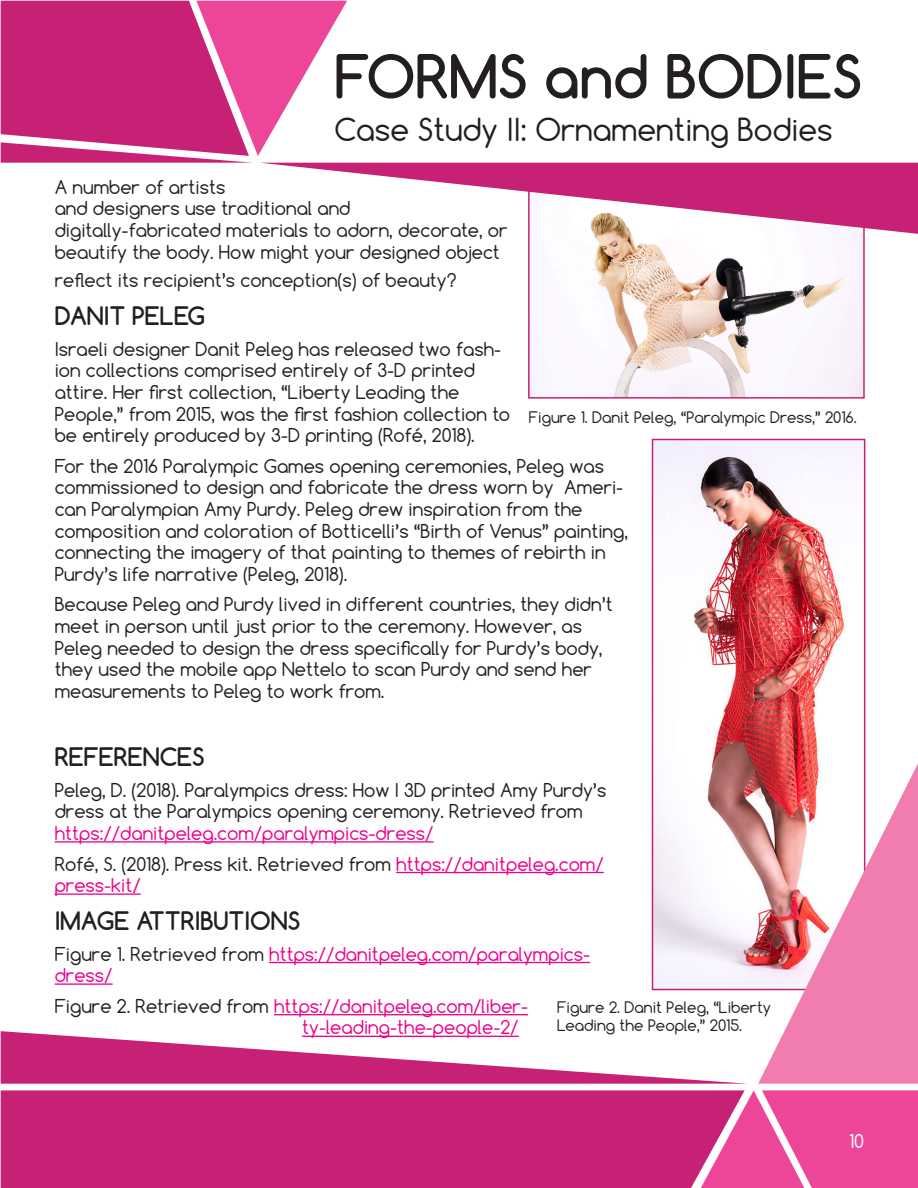
<style>
.page{position:relative;width:918px;height:1188px;background:#fff}
.page>*{position:absolute;margin:0;border:0;box-sizing:border-box;transform-origin:0 0}
.t1{font:700 57px "Comfortaa";color:#231f20}
.t2{font:30px "Comfortaa";color:#231f20}
.t3{font:700 24px "Comfortaa";color:#231f20}
.t4{font:18px/21.6px "Comfortaa";color:#231f20}
.t5{font:18px/21.6px "Comfortaa";color:#ed028c}
.t6{font:18px "Comfortaa";color:#fff}
.t7{font:15px/18px "Comfortaa";color:#231f20}
.s1{color:#231f20}
</style>
<div class="page">
<hr style="left:55px;top:841px;width:379px;height:2px;background:#ed028c">
<hr style="left:396px;top:872px;width:208px;height:1px;background:#ed028c">
<hr style="left:55px;top:893px;width:86px;height:2px;background:#ed028c">
<hr style="left:269px;top:962px;width:321px;height:1px;background:#ed028c">
<hr style="left:55px;top:983px;width:58px;height:2px;background:#ed028c">
<hr style="left:274px;top:1014px;width:254px;height:1px;background:#ed028c">
<img style="left:531px;top:234px;width:331px;height:162px">
<div style="left:528px;top:175px;width:337px;height:224px;border:2px solid #c72175"></div>
<img style="left:655px;top:442px;width:207px;height:545px">
<div style="left:652px;top:439px;width:213px;height:551px;border:2px solid #c72175"></div>
<svg style="left:263px;top:163px;width:655px;height:71px"></svg>
<svg style="left:1px;top:1px;width:346px;height:162px"></svg>
<svg style="left:1px;top:1031px;width:746px;height:53px"></svg>
<div style="left:1px;top:1090px;width:699px;height:98px;background:#c72175"></div>
<svg style="left:700px;top:1090px;width:218px;height:98px;background:#eb519d"></svg>
<img style="left:758px;top:762px;width:160px;height:322px">
<h1 class="t1" style="left:334px;top:41px;width:529px">FORMS and BODIES</h1>
<h2 class="t2" style="left:334px;top:110px;width:500px">Case Study II: Ornamenting Bodies</h2>
<p class="t4" style="left:55px;top:176px;width:454px">A number of artists<br>and designers use traditional and digitally-fabricated materials to adorn, decorate, or beautify the body. How might your designed object</p>
<p class="t4" style="left:55px;top:270px;width:403px">reflect its recipient’s conception(s) of beauty?</p>
<h3 class="t3" style="left:55px;top:301px;width:152px">DANIT PELEG</h3>
<p class="t4" style="left:55px;top:338px;width:457px">Israeli designer Danit Peleg has released two fash&shy;ion collections comprised entirely of 3-D printed attire. Her first collection, “Liberty Leading the People,” from 2015, was the first fashion collection to be entirely produced by 3-D printing (Rofé, 2018).</p>
<p class="t4" style="left:55px;top:455px;width:575px">For the 2016 Paralympic Games opening ceremonies, Peleg was commissioned to design and fabricate the dress worn by Ameri&shy;can Paralympian Amy Purdy. Peleg drew inspiration from the composition and coloration of Botticelli’s “Birth of Venus” painting, connecting the imagery of that painting to themes of rebirth in Purdy’s life narrative (Peleg, 2018).</p>
<p class="t4" style="left:55px;top:594px;width:560px">Because Peleg and Purdy lived in different countries, they didn’t meet in person until just prior to the ceremony. However, as Peleg needed to design the dress specifically for Purdy’s body, they used the mobile app Nettelo to scan Purdy and send her measurements to Peleg to work from.</p>
<p class="t7" style="left:529px;top:408px;width:329px">Figure 1. Danit Peleg, “Paralympic Dress,” 2016.</p>
<h3 class="t3" style="left:55px;top:742px;width:151px">REFERENCES</h3>
<p class="t4" style="left:55px;top:779px;width:553px">Peleg, D. (2018). Paralympics dress: How I 3D printed Amy Purdy’s dress at the Paralympics opening ceremony. Retrieved from</p>
<p class="t5" style="left:55px;top:818px;width:551px;line-height:30.6px">https://danitpeleg.com/paralympics-dress/<br><span class="s1">Rofé, S. (2018). Press kit. Retrieved from</span> https://danitpeleg.com/</p>
<p class="t5" style="left:55px;top:874px;width:88px">press-kit/</p>
<h3 class="t3" style="left:55px;top:906px;width:247px">IMAGE ATTRIBUTIONS</h3>
<p class="t5" style="left:55px;top:943px;width:537px"><span class="s1">Figure 1. Retrieved from</span> https://danitpeleg.com/paralympics&shy;dress/</p>
<p class="t5" style="left:302px;top:995px;width:227px;text-indent:-248px"><span class="s1">Figure 2. Retrieved from</span> https://danitpeleg.com/liber&shy;ty-leading-the-people-2/</p>
<p class="t7" style="left:557px;top:998px;width:215px">Figure 2. Danit Peleg, “Liberty<br>Leading the People,” 2015.</p>
<p class="t6" style="left:849px;top:1130px;width:16px">10</p>
</div>
